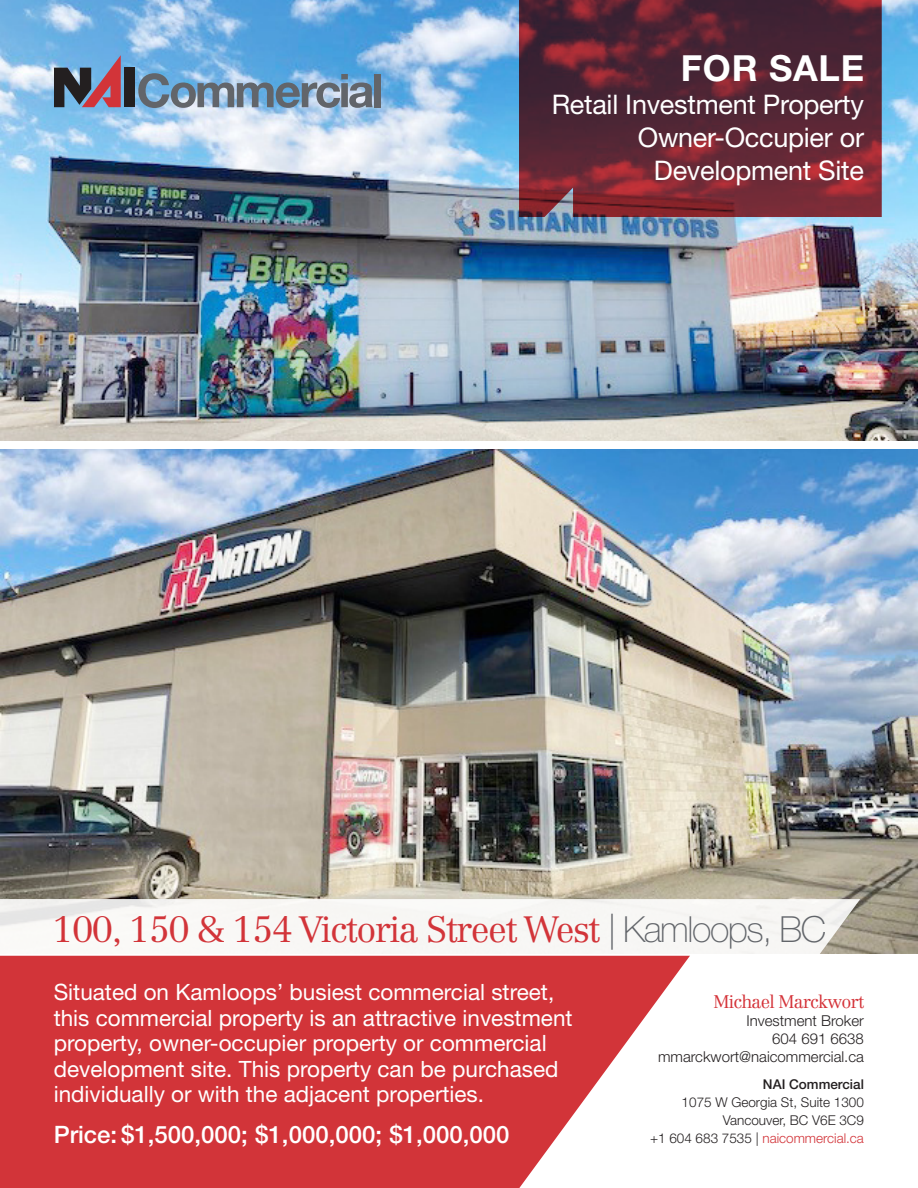
<style>
.page{position:relative;width:918px;height:1188px;background:#fff}
.page>*{position:absolute;margin:0;border:0;box-sizing:border-box;transform-origin:0 0}
.Centennial_24pt_Red{font:300 36px "Centennial LT Std";letter-spacing:-.04em;color:#d23439}
.For_Sale_Lease_Headi{font:700 36px "Helvetica Neue LT Std";letter-spacing:.02em;color:#fff}
.Property_Tagline{font:27px/33px "Helvetica Neue LT Std";letter-spacing:-.01em;color:#fff;text-align:right}
.Helvetica_16pt_Light{font:500 24px "Helvetica Neue LT Std";color:#fff}
.Helvetica_16pt_Light-2{font:22.5px/25.5px "Helvetica Neue LT Std";color:#fff}
.Centennial_12pt_Blue{font:300 18px "Centennial LT Std";letter-spacing:-.04em;color:#d43238}
.Helvetica_10pt_Light{font:300 15px/18px "Helvetica Neue LT Std";color:#231f20;text-align:right}
.Helvetica_9pt_Light{font:300 13.5px/18px "Helvetica Neue LT Std";color:#231f20;text-align:right}
.s1{font-family:"Helvetica Neue LT Std";font-weight:100;color:#62656a}
.s2{font-weight:500}
.s3{color:#d23439}
</style>
<div class="page">
<img style="left:0;top:0;width:918px;height:441px">
<img style="left:0;top:450px;width:918px;height:504px">
<svg style="left:519px;top:0;width:363px;height:217px;background:#602735"></svg>
<svg style="left:0;top:956px;width:690px;height:232px;background:#d74b50"></svg>
<svg style="left:0;top:899px;width:860px;height:55px;fill:#f7f7f5"></svg>
<div style="left:124px;top:68px;width:11px;height:39px;background:#231f20"></div>
<svg style="left:54px;top:55px;width:67px;height:52px;background:#73677f"></svg>
<svg style="left:138px;top:73px;width:235px;height:35px;background:#7a98b3"></svg>
<div style="left:374px;top:74px;width:7px;height:33px;background:#62656a"></div>
<p class="For_Sale_Lease_Headi" style="left:681px;top:46px;width:185px">FOR SALE</p>
<p class="Property_Tagline" style="left:552px;top:88px;width:314px">Retail Investment Property<br>Owner-Occupier or<br>Development Site</p>
<p class="Centennial_24pt_Red" style="left:52px;top:908px;width:775px">100, 150 &amp; 154 Victoria Street West <span class="s1">| Kamloops, BC</span></p>
<p class="Helvetica_16pt_Light-2" style="left:54px;top:979px;width:520px">Situated on Kamloops’ busiest commercial street, this commercial property is an attractive investment property, owner-occupier property or commercial development site. This property can be purchased individually or with the adjacent properties.</p>
<p class="Helvetica_16pt_Light" style="left:54px;top:1120px;width:457px">Price: $1,500,000; $1,000,000; $1,000,000</p>
<p class="Centennial_12pt_Blue" style="left:714px;top:991px;width:152px">Michael Marckwort</p>
<p class="Helvetica_10pt_Light" style="left:658px;top:1011px;width:207px">Investment Broker<br>604 691 6638 mmarckwort@naicommercial.ca</p>
<p class="Helvetica_9pt_Light" style="left:650px;top:1075px;width:215px"><span class="s2">NAI Commercial<br></span>1075 W Georgia St, Suite 1300<br>Vancouver, BC V6E 3C9<br>+1 604 683 7535 | <span class="s3">naicommercial.ca</span></p>
</div>
